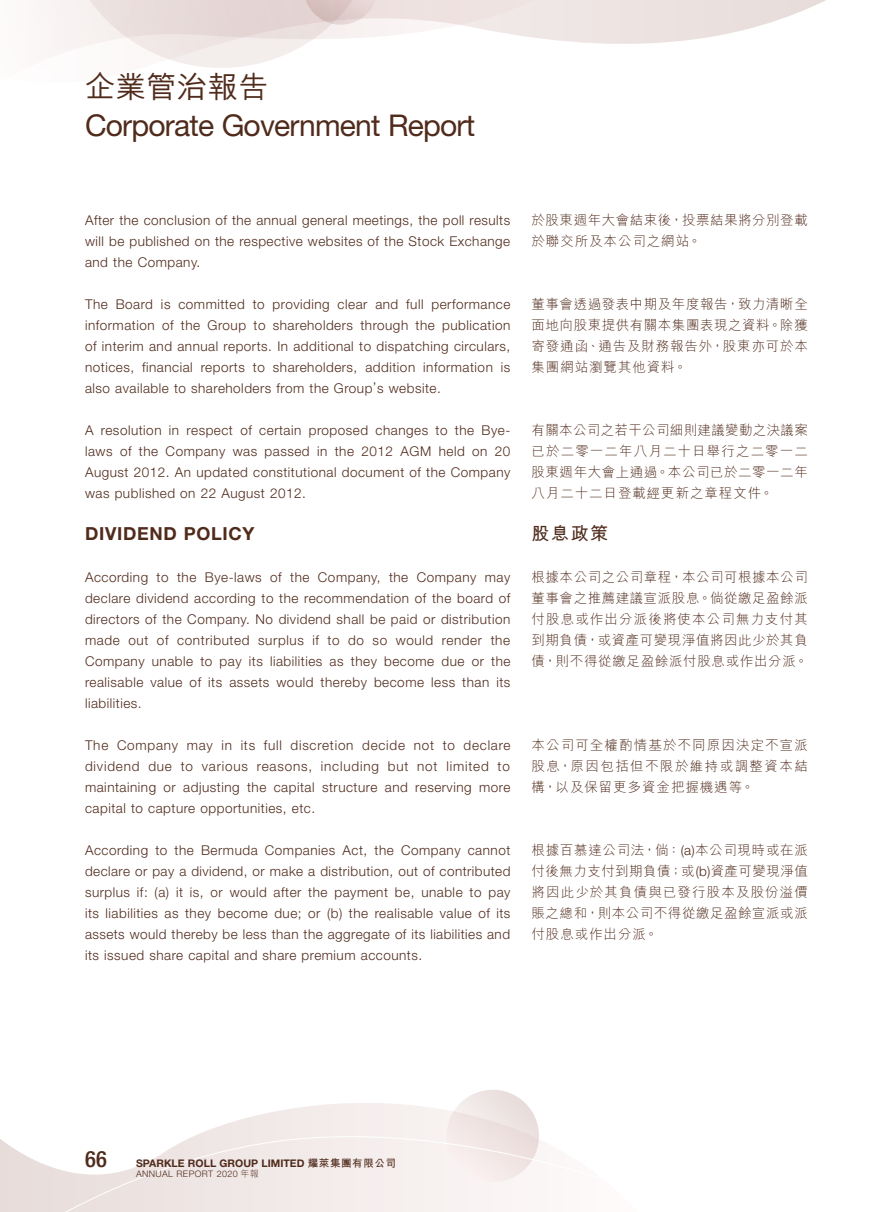
<style>
.page{position:relative;width:893px;height:1212px;background:#fff}
.page>*{position:absolute;margin:0;border:0;box-sizing:border-box;transform-origin:0 0}
.t1{font:30px "Helvetica Neue LT Std";letter-spacing:-.025em;color:#502b1c}
.t2{font:500 30px "M Hei HK";letter-spacing:.025em;color:#502b1c}
.t3{font:500 condensed 22.5px "Helvetica Neue LT Std";color:#502b1c}
.t4{font:700 18px "Helvetica Neue LT Std";letter-spacing:.04em;color:#502b1c}
.t5{font:700 18px "M Hei HK";color:#502b1c}
.t6{font:300 13.5px/21px "Helvetica Neue LT Std";letter-spacing:.04em;color:#502b1c;text-align:justify}
.t7{font:300 13.5px/21px "M Hei HK";letter-spacing:.06em;color:#502b1c;text-align:justify}
.t8{font:300 13.5px/21px "M Hei HK";letter-spacing:.04em;color:#502b1c}
.t9{font:700 10.5px "Helvetica Neue LT Std";letter-spacing:.005em;color:#502b1c}
.t10{font:300 9px "Helvetica Neue LT Std";letter-spacing:.045em;color:#502b1c}
.s1{font-family:"Helvetica Neue LT Std"}
.s2{font-family:"M Hei HK"}
</style>
<div class="page">
<svg style="left:591px;top:0;width:235px;height:44px"></svg>
<svg style="left:45px;top:0;width:546px;height:54px"></svg>
<svg style="left:67px;top:0;width:311px;height:68px"></svg>
<svg style="left:0;top:1103px;width:442px;height:109px"></svg>
<svg style="left:442px;top:1090px;width:92px;height:26px"></svg>
<svg style="left:13px;top:1116px;width:526px;height:96px"></svg>
<h1 class="t2" style="left:85px;top:66px;width:185px">企業管治報告</h1>
<h1 class="t1" style="left:85px;top:107px;width:392px">Corporate Government Report</h1>
<p class="t6" style="left:85px;top:209px;width:427px">After the conclusion of the annual general meetings, the poll results will be published on the respective websites of the Stock Exchange and the Company.</p>
<p class="t6" style="left:85px;top:293px;width:427px">The Board is committed to providing clear and full performance information of the Group to shareholders through the publication of interim and annual reports. In additional to dispatching circulars, notices, financial reports to shareholders, addition information is also available to shareholders from the Group’s website.</p>
<p class="t6" style="left:85px;top:419px;width:427px">A resolution in respect of certain proposed changes to the Bye&shy;laws of the Company was passed in the 2012 AGM held on 20<br>August 2012. An updated constitutional document of the Company was published on 22 August 2012.</p>
<h3 class="t4" style="left:85px;top:522px;width:171px">DIVIDEND POLICY</h3>
<p class="t6" style="left:85px;top:566px;width:427px">According to the Bye-laws of the Company, the Company may declare dividend according to the recommendation of the board of directors of the Company. No dividend shall be paid or distribution made out of contributed surplus if to do so would render the Company unable to pay its liabilities as they become due or the realisable value of its assets would thereby become less than its liabilities.</p>
<p class="t6" style="left:85px;top:734px;width:427px">The Company may in its full discretion decide not to declare dividend due to various reasons, including but not limited to maintaining or adjusting the capital structure and reserving more capital to capture opportunities, etc.</p>
<p class="t6" style="left:85px;top:839px;width:427px">According to the Bermuda Companies Act, the Company cannot declare or pay a dividend, or make a distribution, out of contributed surplus if: (a) it is, or would after the payment be, unable to pay its liabilities as they become due; or (b) the realisable value of its assets would thereby be less than the aggregate of its liabilities and its issued share capital and share premium accounts.</p>
<p class="t8" style="left:531px;top:209px;width:278px">於股東週年大會結束後，投票結果將分別登載於聯交所及本公司之網站。</p>
<p class="t7" style="left:531px;top:293px;width:278px">董事會透過發表中期及年度報告，致力清晰全面地向股東提供有關本集團表現之資料。除獲寄發通函、通告及財務報告外，股東亦可於本集團網站瀏覽其他資料。</p>
<p class="t7" style="left:531px;top:419px;width:278px">有關本公司之若干公司細則建議變動之決議案已於二零一二年八月二十日舉行之二零一二股東週年大會上通過。本公司已於二零一二年八月二十二日登載經更新之章程文件。</p>
<h3 class="t5" style="left:531px;top:520px;width:78px">股息政策</h3>
<p class="t7" style="left:531px;top:566px;width:278px">根據本公司之公司章程，本公司可根據本公司董事會之推薦建議宣派股息。倘從繳足盈餘派付股息或作出分派後將使本公司無力支付其到期負債，或資產可變現淨值將因此少於其負債，則不得從繳足盈餘派付股息或作出分派。</p>
<p class="t7" style="left:531px;top:734px;width:278px">本公司可全權酌情基於不同原因決定不宣派股息，原因包括但不限於維持或調整資本結構，以及保留更多資金把握機遇等。</p>
<p class="t7" style="left:531px;top:839px;width:278px">根據百慕達公司法，倘：<span class="s1">(a)</span>本公司現時或在派付後無力支付到期負債；或<span class="s1">(b)</span>資產可變現淨值將因此少於其負債與已發行股本及股份溢價賬之總和，則本公司不得從繳足盈餘宣派或派付股息或作出分派。</p>
<h2 class="t3" style="left:85px;top:1145px;width:24px">66</h2>
<p class="t9" style="left:136px;top:1156px;width:262px">SPARKLE ROLL GROUP LIMITED <span class="s2">耀萊集團有限公司</span></p>
<p class="t10" style="left:136px;top:1168px;width:124px">ANNUAL REPORT 2020 <span class="s2">年報</span></p>
</div>
